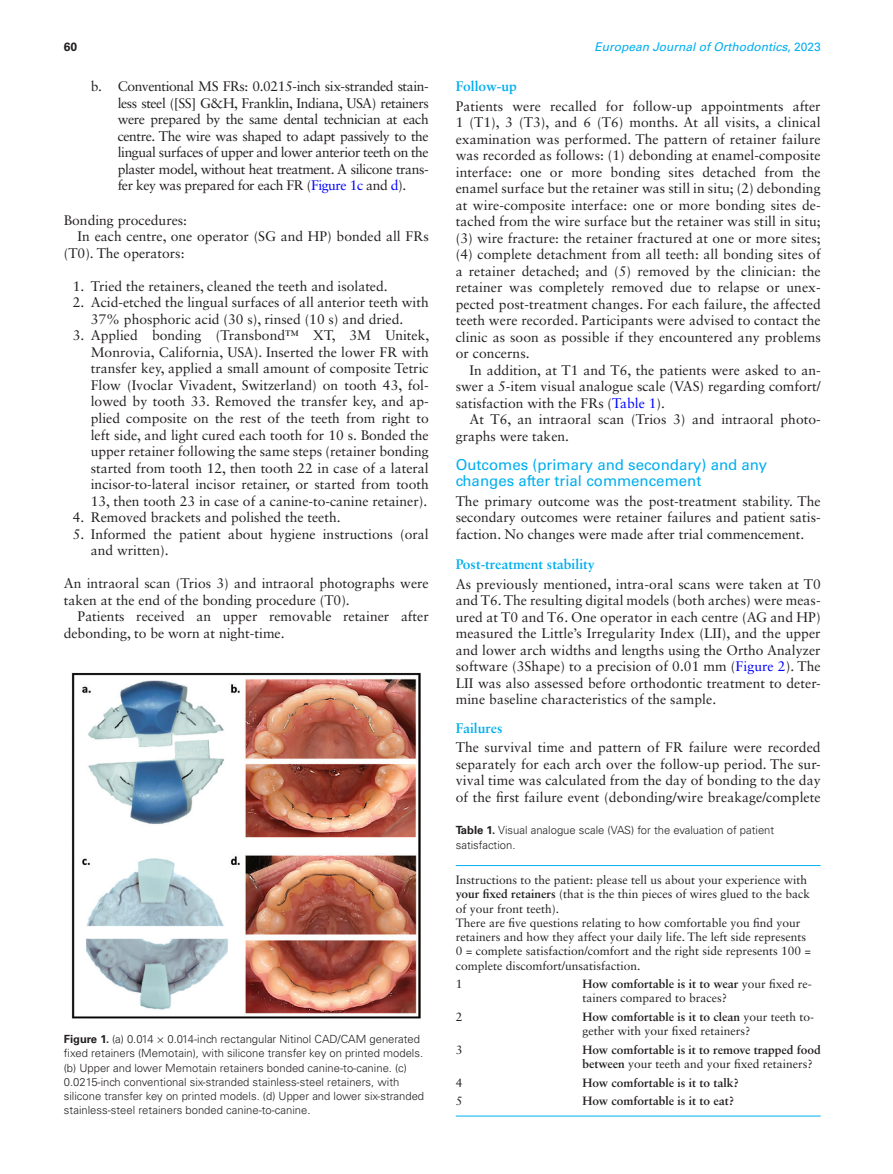
<style>
.page{position:relative;width:893px;height:1174px;background:#fff}
.page>*{position:absolute;margin:0;border:0;box-sizing:border-box;transform-origin:0 0}
.t1{font:15px/16.5px "Univers LT Std";color:#00aeef}
.t2{font:13.8px/16.5px "Sabon LT Std";color:#231f20;text-align:justify}
.t3{font:700 13.8px "Sabon LT Std";color:#00aeef}
.t4{font:12px/14.2px "Sabon LT Std";color:#231f20}
.t5{font:700 12px/14.2px "Sabon LT Std";color:#231f20}
.t6{font:italic 12px "Univers LT Std";color:#00aeef}
.t7{font:700 12px "Univers LT Std";color:#231f20}
.t8{font:300 11.25px/14.2px "Univers LT Std";color:#231f20}
.s1{font-style:normal}
.s2{color:#00f}
.s3{font-weight:700}
.s4{font-weight:400}
</style>
<div class="page">
<img style="left:72px;top:672px;width:349px;height:346px">
<hr style="left:456px;top:1115px;width:122px;height:1px;background:#00aeef">
<hr style="left:578px;top:1115px;width:243px;height:1px;background:#00aeef">
<hr style="left:456px;top:865px;width:122px;height:1px;background:#00aeef">
<hr style="left:578px;top:865px;width:243px;height:1px;background:#00aeef">
<p class="t7" style="left:64px;top:40px;width:15px">60</p>
<p class="t6" style="left:594px;top:40px;width:228px">European Journal of Orthodontics<span class="s1">, 2023</span></p>
<p class="t2" style="left:118px;top:78px;width:312px;text-indent:-27px">b. Conventional MS FRs: 0.0215-inch six-stranded stain&shy;less steel ([SS] G&amp;H, Franklin, Indiana, USA) retainers were prepared by the same dental technician at each centre. The wire was shaped to adapt passively to the lingual surfaces of upper and lower anterior teeth on the plaster model, without heat treatment. A silicone trans&shy;fer key was prepared for each FR (<span class="s2">Figure 1c</span> and <span class="s2">d</span>).</p>
<p class="t2" style="left:64px;top:212px;width:125px">Bonding procedures:</p>
<p class="t2" style="left:78px;top:228px;width:353px">In each centre, one operator (SG and HP) bonded all FRs</p>
<p class="t2" style="left:64px;top:245px;width:122px">(T0). The operators:</p>
<p class="t2" style="left:73px;top:278px;width:316px">1. Tried the retainers, cleaned the teeth and isolated.</p>
<p class="t2" style="left:73px;top:294px;width:357px;text-align:center">2. Acid-etched the lingual surfaces of all anterior teeth with<br>37% phosphoric acid (30 s), rinsed (10 s) and dried.</p>
<p class="t2" style="left:91px;top:327px;width:340px;text-indent:-18px">3. Applied bonding (Transbond™ XT, 3M Unitek, Monrovia, California, USA). Inserted the lower FR with transfer key, applied a small amount of composite Tetric Flow (Ivoclar Vivadent, Switzerland) on tooth 43, fol&shy;lowed by tooth 33. Removed the transfer key, and ap&shy;plied composite on the rest of the teeth from right to left side, and light cured each tooth for 10 s. Bonded the upper retainer following the same steps (retainer bonding started from tooth 12, then tooth 22 in case of a lateral incisor-to-lateral incisor retainer, or started from tooth 13, then tooth 23 in case of a canine-to-canine retainer).</p>
<p class="t2" style="left:73px;top:509px;width:269px">4. Removed brackets and polished the teeth.</p>
<p class="t2" style="left:91px;top:525px;width:339px;text-indent:-18px">5. Informed the patient about hygiene instructions (oral and written).</p>
<p class="t2" style="left:64px;top:575px;width:366px">An intraoral scan (Trios 3) and intraoral photographs were taken at the end of the bonding procedure (T0).</p>
<p class="t2" style="left:64px;top:608px;width:366px;text-indent:14px">Patients received an upper removable retainer after debonding, to be worn at night-time.</p>
<p class="t3" style="left:456px;top:78px;width:63px">Follow-up</p>
<p class="t2" style="left:456px;top:98px;width:366px">Patients were recalled for follow-up appointments after 1 (T1), 3 (T3), and 6 (T6) months. At all visits, a clinical examination was performed. The pattern of retainer failure was recorded as follows: (1) debonding at enamel-composite interface: one or more bonding sites detached from the enamel surface but the retainer was still in situ; (2) debonding at wire-composite interface: one or more bonding sites de&shy;tached from the wire surface but the retainer was still in situ; (3) wire fracture: the retainer fractured at one or more sites; (4) complete detachment from all teeth: all bonding sites of a retainer detached; and (5) removed by the clinician: the retainer was completely removed due to relapse or unex&shy;pected post-treatment changes. For each failure, the affected teeth were recorded. Participants were advised to contact the clinic as soon as possible if they encountered any problems or concerns.</p>
<p class="t2" style="left:456px;top:362px;width:366px;text-indent:14px">In addition, at T1 and T6, the patients were asked to an&shy;swer a 5-item visual analogue scale (VAS) regarding comfort/ satisfaction with the FRs (<span class="s2">Table 1</span>).</p>
<p class="t2" style="left:456px;top:411px;width:366px;text-indent:14px">At T6, an intraoral scan (Trios 3) and intraoral photo&shy;graphs were taken.</p>
<p class="t1" style="left:456px;top:456px;width:313px">Outcomes (primary and secondary) and any changes after trial commencement</p>
<p class="t2" style="left:456px;top:492px;width:366px">The primary outcome was the post-treatment stability. The secondary outcomes were retainer failures and patient satis&shy;faction. No changes were made after trial commencement.</p>
<p class="t3" style="left:456px;top:555px;width:140px">Post-treatment stability</p>
<p class="t2" style="left:456px;top:575px;width:366px">As previously mentioned, intra-oral scans were taken at T0 and T6. The resulting digital models (both arches) were meas&shy;ured at T0 and T6. One operator in each centre (AG and HP) measured the Little’s Irregularity Index (LII), and the upper and lower arch widths and lengths using the Ortho Analyzer software (3Shape) to a precision of 0.01 mm (<span class="s2">Figure 2</span>). The LII was also assessed before orthodontic treatment to deter&shy;mine baseline characteristics of the sample.</p>
<p class="t3" style="left:456px;top:719px;width:48px">Failures</p>
<p class="t2" style="left:456px;top:739px;width:366px">The survival time and pattern of FR failure were recorded separately for each arch over the follow-up period. The sur&shy;vival time was calculated from the day of bonding to the day of the first failure event (debonding/wire breakage/complete</p>
<p class="t8" style="left:64px;top:1032px;width:362px"><span class="s3">Figure 1.</span> (a) 0.014 × 0.014-inch rectangular Nitinol CAD/CAM generated fixed retainers (Memotain), with silicone transfer key on printed models. (b) Upper and lower Memotain retainers bonded canine-to-canine. (c)<br>0.0215-inch conventional six-stranded stainless-steel retainers, with silicone transfer key on printed models. (d) Upper and lower six-stranded stainless-steel retainers bonded canine-to-canine.</p>
<p class="t8" style="left:456px;top:823px;width:320px"><span class="s3">Table 1.</span> Visual analogue scale (VAS) for the evaluation of patient satisfaction.</p>
<p class="t4" style="left:456px;top:872px;width:357px">Instructions to the patient: please tell us about your experience with <span class="s3">your fixed retainers</span> (that is the thin pieces of wires glued to the back of your front teeth).<br>There are five questions relating to how comfortable you find your retainers and how they affect your daily life. The left side represents 0 = complete satisfaction/comfort and the right side represents 100 = complete discomfort/unsatisfaction.</p>
<p class="t4" style="left:456px;top:976px;width:8px">1</p>
<p class="t4" style="left:582px;top:976px;width:231px"><span class="s3">How comfortable is it to wear</span> your fixed re&shy;tainers compared to braces?</p>
<p class="t4" style="left:456px;top:1009px;width:8px">2</p>
<p class="t4" style="left:582px;top:1009px;width:233px"><span class="s3">How comfortable is it to clean</span> your teeth to&shy;gether with your fixed retainers?</p>
<p class="t4" style="left:456px;top:1042px;width:8px">3</p>
<p class="t5" style="left:582px;top:1042px;width:240px">How comfortable is it to remove trapped food between <span class="s4">your teeth and your fixed retainers?</span></p>
<p class="t4" style="left:456px;top:1075px;width:8px">4</p>
<p class="t5" style="left:582px;top:1075px;width:158px">How comfortable is it to talk?</p>
<p class="t4" style="left:456px;top:1093px;width:8px">5</p>
<p class="t5" style="left:582px;top:1093px;width:153px">How comfortable is it to eat?</p>
</div>
